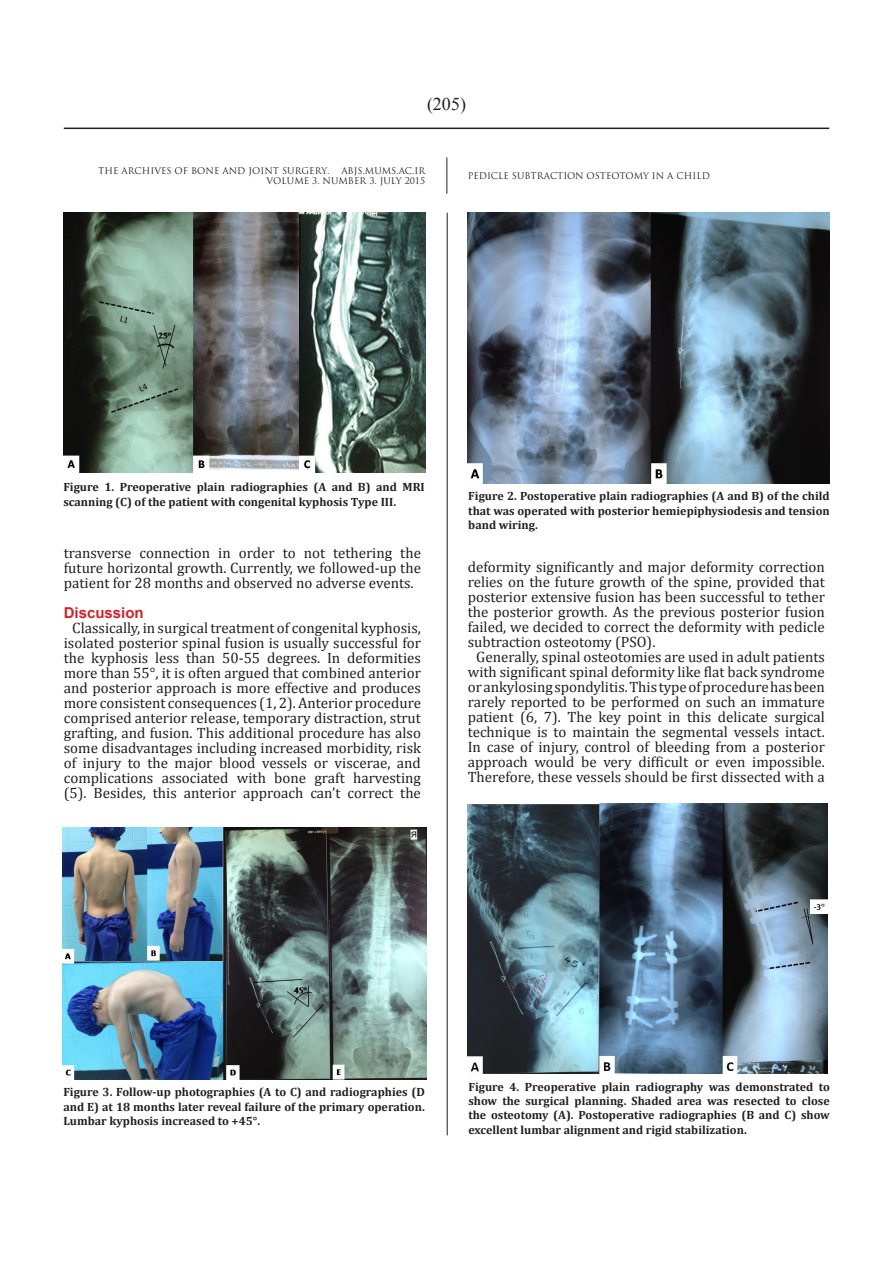
<style>
.page{position:relative;width:893px;height:1263px;background:#fff}
.page>*{position:absolute;margin:0;border:0;box-sizing:border-box;transform-origin:0 0}
.t1{font:18px "Times New Roman";color:#231f20}
.t2{font:15px/15px "Cambria";color:#231f20;text-align:justify}
.t3{font:700 15px "Arial";color:#d1232a}
.t4{font:700 12px/14.4px "Cambria";color:#231f20;text-align:justify}
.t5{font:9px/10.8px "Trajan Pro";color:#231f20;text-align:right}
</style>
<div class="page">
<hr style="left:64px;top:128px;width:765px;height:1px;background:#231f20">
<hr style="left:446px;top:158px;width:1px;height:36px;background:#231f20">
<hr style="left:447px;top:213px;width:1px;height:922px;background:#231f20">
<img style="left:64px;top:213px;width:361px;height:260px">
<img style="left:468px;top:213px;width:361px;height:271px">
<img style="left:63px;top:827px;width:364px;height:252px">
<img style="left:468px;top:803px;width:360px;height:270px">
<p class="t1" style="left:427px;top:92px;width:40px">)205(</p>
<p class="t5" style="left:98px;top:165px;width:233px">THE ARCHIVES OF BONE AND JOINT SURGERY.</p>
<p class="t5" style="left:267px;top:165px;width:160px">ABJS.MUMS.AC.IR<br>VOLUME 3. NUMBER 3. JULY 2015</p>
<p class="t5" style="left:468px;top:170px;width:244px">PEDICLE SUBTRACTION OSTEOTOMY IN A CHILD</p>
<p class="t4" style="left:63px;top:480px;width:363px">Figure 1. Preoperative plain radiographies (A and B) and MRI scanning (C) of the patient with congenital kyphosis Type III.</p>
<p class="t2" style="left:64px;top:545px;width:359px">transverse connection in order to not tethering the future horizontal growth. Currently, we followed-up the patient for 28 months and observed no adverse events.</p>
<p class="t3" style="left:64px;top:603px;width:82px">Discussion</p>
<p class="t2" style="left:64px;top:620px;width:359px;text-align:center">Classically, in surgical treatment of congenital kyphosis, isolated posterior spinal fusion is usually successful for the kyphosis less than 50-55 degrees. In deformities more than 55°, it is often argued that combined anterior and posterior approach is more effective and produces more consistent consequences (1, 2). Anterior procedure comprised anterior release, temporary distraction, strut grafting, and fusion. This additional procedure has also some disadvantages including increased morbidity, risk of injury to the major blood vessels or viscerae, and complications associated with bone graft harvesting (5). Besides, this anterior approach can’t correct the</p>
<p class="t4" style="left:468px;top:488px;width:363px">Figure 2. Postoperative plain radiographies (A and B) of the child that was operated with posterior hemiepiphysiodesis and tension band wiring.</p>
<p class="t2" style="left:468px;top:559px;width:359px">deformity significantly and major deformity correction</p>
<p class="t2" style="left:468px;top:574px;width:359px">relies on the future growth of the spine, provided that</p>
<p class="t2" style="left:468px;top:589px;width:359px">posterior extensive fusion has been successful to tether</p>
<p class="t2" style="left:468px;top:604px;width:359px">the posterior growth. As the previous posterior fusion</p>
<p class="t2" style="left:468px;top:619px;width:359px">failed, we decided to correct the deformity with pedicle</p>
<p class="t2" style="left:468px;top:634px;width:189px">subtraction osteotomy (PSO).</p>
<p class="t2" style="left:476px;top:649px;width:350px">Generally, spinal osteotomies are used in adult patients</p>
<p class="t2" style="left:468px;top:664px;width:359px">with significant spinal deformity like flat back syndrome</p>
<p class="t2" style="left:468px;top:679px;width:359px">or ankylosing spondylitis. This type of procedure has been</p>
<p class="t2" style="left:468px;top:694px;width:359px">rarely reported to be performed on such an immature</p>
<p class="t2" style="left:468px;top:709px;width:359px">patient (6, 7). The key point in this delicate surgical</p>
<p class="t2" style="left:468px;top:724px;width:359px">technique is to maintain the segmental vessels intact.</p>
<p class="t2" style="left:468px;top:739px;width:359px">In case of injury, control of bleeding from a posterior</p>
<p class="t2" style="left:468px;top:754px;width:359px">approach would be very difficult or even impossible.</p>
<p class="t2" style="left:468px;top:769px;width:359px">Therefore, these vessels should be first dissected with a</p>
<p class="t4" style="left:63px;top:1085px;width:363px">Figure 3. Follow-up photographies (A to C) and radiographies (D and E) at 18 months later reveal failure of the primary operation.<br>Lumbar kyphosis increased to +45°.</p>
<p class="t4" style="left:468px;top:1079px;width:363px">Figure 4. Preoperative plain radiography was demonstrated to show the surgical planning. Shaded area was resected to close the osteotomy (A). Postoperative radiographies (B and C) show excellent lumbar alignment and rigid stabilization.</p>
</div>
